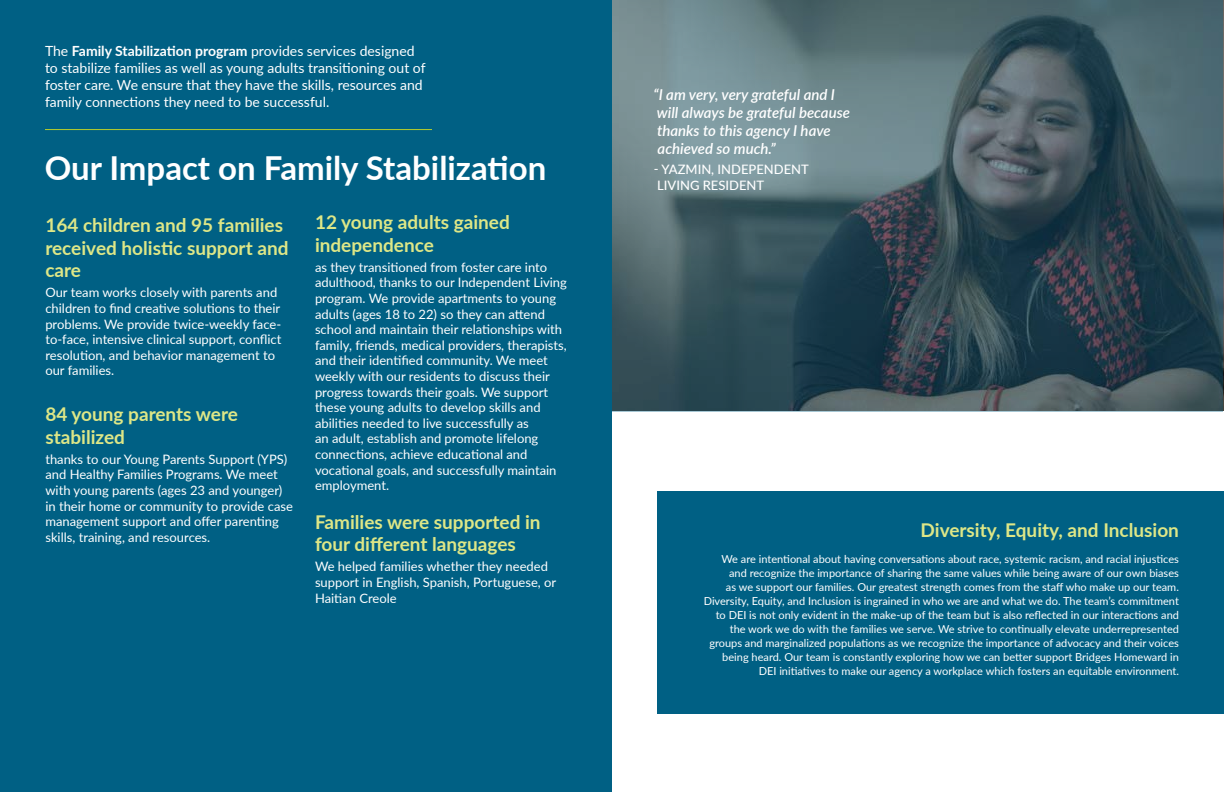
<style>
.page{position:relative;width:1224px;height:792px;background:#fff}
.page>*{position:absolute;margin:0;border:0;box-sizing:border-box;transform-origin:0 0}
.t1{font:700 33px "Lato";color:#fff}
.t2{font:700 19px/22.8px "Lato";color:#dee787}
.t3{font:italic 600 15px/18px "Lato";color:#fff}
.t4{font:14px/16.8px "Lato";color:#fff}
.t5{font:13px/15.6px "Lato";color:#fff}
.t6{font:500 13px/15.6px "Lato";color:#fff}
.t7{font:11px/14px "Lato";color:#fff;text-align:right}
.s1{font-weight:700}
</style>
<div class="page">
<div style="left:0;top:0;width:612px;height:792px;background:#006084"></div>
<hr style="left:45px;top:129px;width:387px;height:1px;background:#b5cc2d">
<div style="left:657px;top:491px;width:567px;height:222px;background:#006084"></div>
<svg style="left:612px;top:0;width:611px;height:412px;background:#465e66"></svg>
<p class="t4" style="left:45px;top:42px;width:382px">The <span class="s1">Family Stabilization program</span> provides services designed to stabilize families as well as young adults transitioning out of foster care. We ensure that they have the skills, resources and family connections they need to be successful.</p>
<h1 class="t1" style="left:45px;top:143px;width:503px">Our Impact on Family Stabilization</h1>
<h2 class="t2" style="left:45px;top:213px;width:245px">164 children and 95 families received holistic support and care</h2>
<p class="t5" style="left:45px;top:284px;width:238px">Our team works closely with parents and children to find creative solutions to their problems. We provide twice-weekly face&shy;to-face, intensive clinical support, conflict resolution, and behavior management to our families.</p>
<h2 class="t2" style="left:45px;top:402px;width:194px">84 young parents were stabilized</h2>
<p class="t5" style="left:45px;top:451px;width:249px">thanks to our Young Parents Support (YPS) and Healthy Families Programs. We meet with young parents (ages 23 and younger) in their home or community to provide case management support and offer parenting skills, training, and resources.</p>
<h2 class="t2" style="left:315px;top:210px;width:196px">12 young adults gained independence</h2>
<p class="t5" style="left:315px;top:259px;width:253px">as they transitioned from foster care into adulthood, thanks to our Independent Living program. We provide apartments to young adults (ages 18 to 22) so they can attend school and maintain their relationships with family, friends, medical providers, therapists, and their identified community. We meet weekly with our residents to discuss their progress towards their goals. We support these young adults to develop skills and abilities needed to live successfully as<br>an adult, establish and promote lifelong connections, achieve educational and vocational goals, and successfully maintain employment.</p>
<h2 class="t2" style="left:315px;top:509px;width:227px">Families were supported in four different languages</h2>
<p class="t5" style="left:315px;top:558px;width:243px">We helped families whether they needed support in English, Spanish, Portuguese, or<br>Haitian Creole</p>
<p class="t3" style="left:653px;top:85px;width:198px">“I am very, very grateful and I will always be grateful because thanks to this agency I have achieved so much.”</p>
<p class="t6" style="left:654px;top:161px;width:156px">- YAZMIN, INDEPENDENT<br>LIVING RESIDENT</p>
<h2 class="t2" style="left:921px;top:517px;width:260px">Diversity, Equity, and Inclusion</h2>
<p class="t7" style="left:704px;top:551px;width:477px">We are intentional about having conversations about race, systemic racism, and racial injustices and recognize the importance of sharing the same values while being aware of our own biases<br>as we support our families. Our greatest strength comes from the staff who make up our team.<br>Diversity, Equity, and Inclusion is ingrained in who we are and what we do. The team’s commitment to DEI is not only evident in the make-up of the team but is also reflected in our interactions and the work we do with the families we serve. We strive to continually elevate underrepresented groups and marginalized populations as we recognize the importance of advocacy and their voices being heard. Our team is constantly exploring how we can better support Bridges Homeward in DEI initiatives to make our agency a workplace which fosters an equitable environment.</p>
</div>
